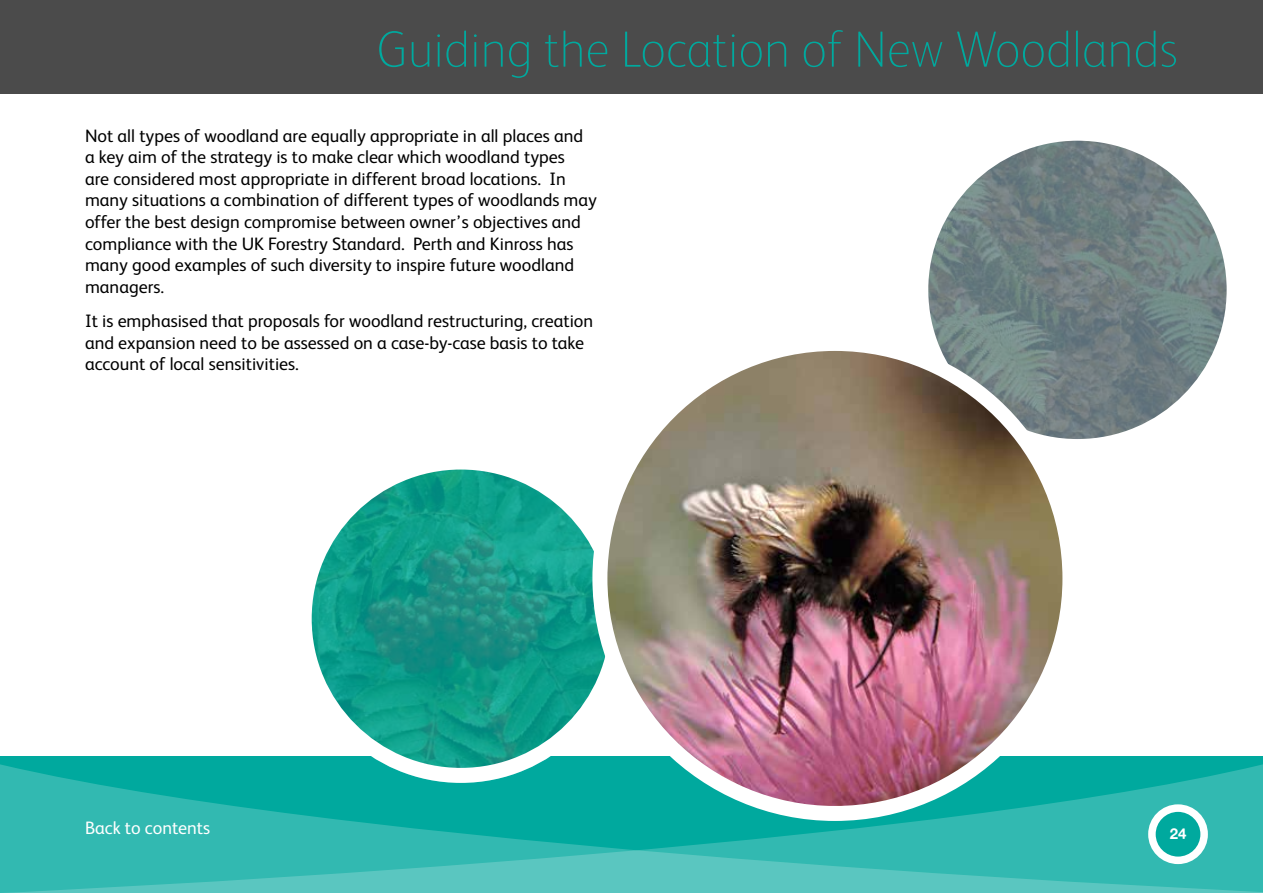
<style>
.page{position:relative;width:1263px;height:893px;background:#fff}
.page>*{position:absolute;margin:0;border:0;box-sizing:border-box;transform-origin:0 0}
.t1{font:100 51px "FS Albert";color:#00a99e}
.t2{font:18px/21.6px "FS Albert";color:#000}
.t3{font:18px "FS Albert";color:#fff}
.t4{font:15px "Alte Haas Grotesk Bold";color:#fff}
</style>
<div class="page">
<div style="left:0;top:0;width:1263px;height:94px;background:#4b4b4b"></div>
<div style="left:0;top:757px;width:1263px;height:136px;background:#00a99e"></div>
<svg style="left:0;top:764px;width:1263px;height:129px;fill:#32b9b1"></svg>
<div style="left:1152px;top:808px;width:52px;height:52px;background:#00a99e;border-radius:50%"></div>
<div style="left:1148px;top:804px;width:60px;height:60px;border:8px solid #fff;border-radius:50%"></div>
<img style="left:921px;top:133px;width:313px;height:314px;border-radius:157px">
<div style="left:913px;top:126px;width:328px;height:328px;border:15px solid #fff;border-radius:50%"></div>
<img style="left:304px;top:462px;width:313px;height:313px;border-radius:157px">
<div style="left:297px;top:455px;width:328px;height:328px;border:15px solid #fff;border-radius:50%"></div>
<img style="left:600px;top:343px;width:470px;height:469px">
<div style="left:592px;top:336px;width:485px;height:485px;border:15px solid #fff;border-radius:50%"></div>
<h1 class="t1" style="left:377px;top:20px;width:803px">Guiding the Location of New Woodlands</h1>
<p class="t2" style="left:85px;top:125px;width:513px">Not all types of woodland are equally appropriate in all places and a key aim of the strategy is to make clear which woodland types<br>are considered most appropriate in different broad locations. In many situations a combination of different types of woodlands may offer the best design compromise between owner’s objectives and compliance with the UK Forestry Standard. Perth and Kinross has many good examples of such diversity to inspire future woodland managers.</p>
<p class="t2" style="left:85px;top:310px;width:510px">It is emphasised that proposals for woodland restructuring, creation and expansion need to be assessed on a case-by-case basis to take account of local sensitivities.</p>
<p class="t3" style="left:85px;top:818px;width:127px">Back to contents</p>
<p class="t4" style="left:1170px;top:824px;width:18px">24</p>
</div>
